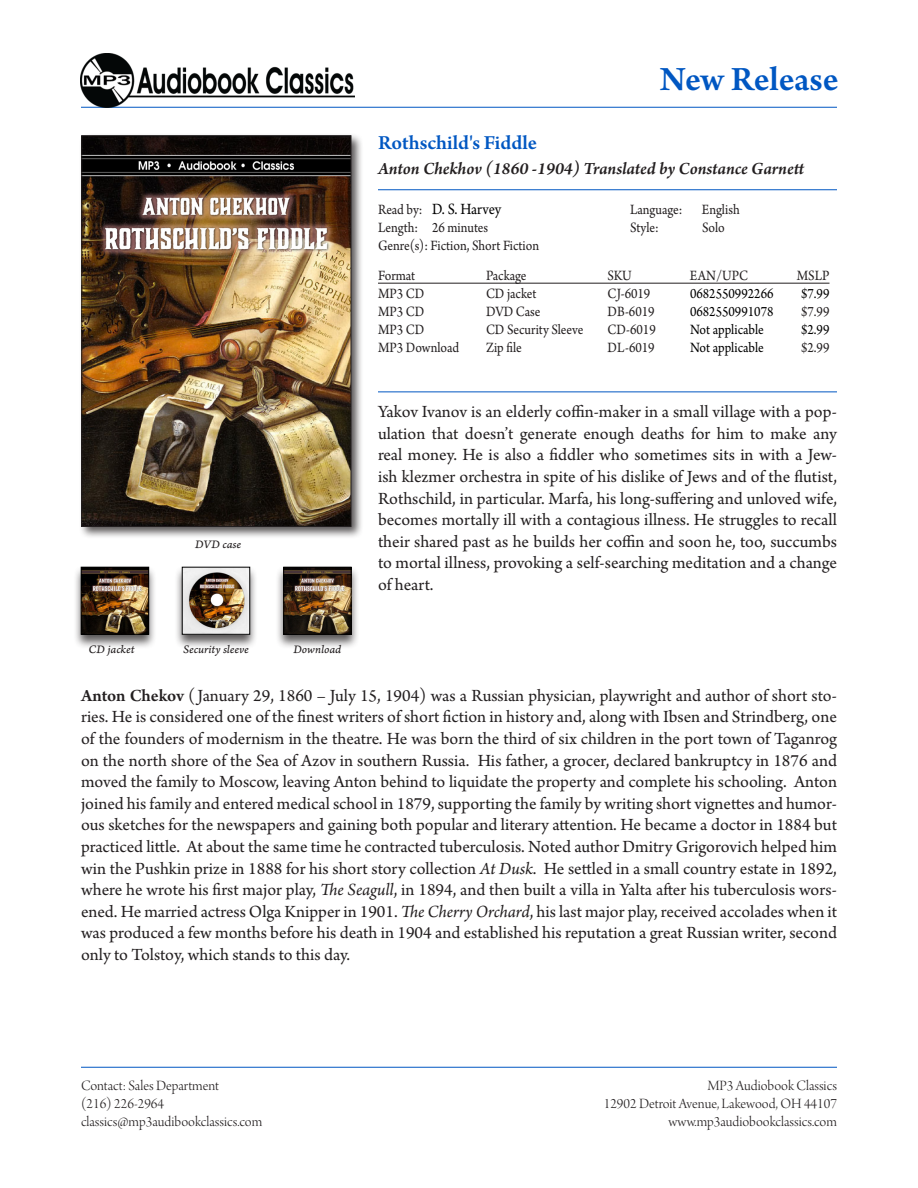
<style>
.page{position:relative;width:918px;height:1188px;background:#fff}
.page>*{position:absolute;margin:0;border:0;box-sizing:border-box;transform-origin:0 0}
.t1{font:600 36px "Arno Pro";letter-spacing:-.005em;color:#0057c2}
.t2{font:600 21px "Arno Pro";color:#0057c2}
.t3{font:18px/21.6px "Arno Pro";letter-spacing:-.005em;color:#231f20;text-align:justify}
.Description{font:italic 600 18px "Arno Pro";letter-spacing:-.005em;color:#231f20}
.Description-2{font:16.5px "Arno Pro";letter-spacing:-.005em;color:#000;scale:.9 1}
.Description-3{font:15px "Arno Pro";color:#231f20;scale:.9 1}
.Description-4{font:15px "Arno Pro Light Display";color:#231f20}
.Description-5{font:15px "Arno Pro";color:#000;scale:.9 1}
.Description-6{font:12px "Arno Pro Italic Caption";letter-spacing:-.005em;color:#231f20}
.s1{font-size:15px;color:#231f20}
.s2{font-weight:600}
.s3{font-style:italic}
</style>
<div class="page">
<hr style="left:378px;top:189px;width:459px;height:1px;background:#0057c2">
<hr style="left:378px;top:392px;width:459px;height:1px;background:#0057c2">
<hr style="left:81px;top:1067px;width:756px;height:1px;background:#0057c2">
<hr style="left:81px;top:107px;width:756px;height:1px;background:#0057c2">
<div style="left:78px;top:132px;width:286px;height:407px;background:#231f20;opacity:.75"></div>
<img style="left:83px;top:137px;width:266px;height:388px">
<div style="left:81px;top:135px;width:270px;height:392px;border:1px solid #231f20"></div>
<div style="left:73px;top:566px;width:84px;height:83px;background:#231f20;opacity:.75"></div>
<img style="left:83px;top:569px;width:64px;height:63px">
<div style="left:81px;top:567px;width:68px;height:67px;border:1px solid #000"></div>
<div style="left:275px;top:566px;width:84px;height:83px;background:#231f20;opacity:.75"></div>
<img style="left:285px;top:569px;width:64px;height:63px">
<div style="left:283px;top:567px;width:68px;height:67px;border:1px solid #000"></div>
<div style="left:174px;top:566px;width:84px;height:83px;background:#231f20;opacity:.75"></div>
<img style="left:184px;top:569px;width:64px;height:63px">
<img style="left:81px;top:54px;width:274px;height:54px">
<hr style="left:378px;top:283px;width:452px;height:1px;background:#231f20">
<p class="t2" style="left:378px;top:131px;width:161px">Rothschild's Fiddle</p>
<p class="t1" style="left:660px;top:59px;width:180px">New Release</p>
<p class="Description" style="left:378px;top:158px;width:428px">Anton Chekhov (1860 -1904) Translated by Constance Garnett</p>
<p class="Description-2" style="left:378px;top:199px;width:139px"><span class="s1">Read by:</span> D. S. Harvey</p>
<p class="Description-3" style="left:630px;top:201px;width:60px">Language:</p>
<p class="Description-3" style="left:702px;top:201px;width:43px">English</p>
<p class="Description-3" style="left:378px;top:219px;width:124px">Length: 26 minutes</p>
<p class="Description-3" style="left:630px;top:219px;width:34px">Style:</p>
<p class="Description-3" style="left:702px;top:219px;width:27px">Solo</p>
<p class="Description-3" style="left:378px;top:237px;width:181px">Genre(s): Fiction, Short Fiction</p>
<p class="Description-6" style="left:195px;top:537px;width:48px">DVD case</p>
<p class="Description-6" style="left:89px;top:642px;width:47px">CD jacket</p>
<p class="Description-6" style="left:183px;top:642px;width:67px">Security sleeve</p>
<p class="Description-6" style="left:294px;top:642px;width:49px">Download</p>
<p class="Description-3" style="left:378px;top:267px;width:43px">Format</p>
<p class="Description-3" style="left:486px;top:267px;width:47px">Package</p>
<p class="Description-3" style="left:608px;top:267px;width:28px">SKU</p>
<p class="Description-3" style="left:690px;top:267px;width:66px">EAN/UPC</p>
<p class="Description-3" style="left:797px;top:267px;width:38px">MSLP</p>
<p class="Description-3" style="left:378px;top:285px;width:53px">MP3 CD</p>
<p class="Description-3" style="left:486px;top:285px;width:58px">CD jacket</p>
<p class="Description-3" style="left:608px;top:285px;width:49px">CJ-6019</p>
<p class="Description-5" style="left:690px;top:285px;width:94px">0682550992266</p>
<p class="Description-5" style="left:801px;top:285px;width:33px">$7.99</p>
<p class="Description-3" style="left:378px;top:303px;width:53px">MP3 CD</p>
<p class="Description-3" style="left:486px;top:303px;width:62px">DVD Case</p>
<p class="Description-3" style="left:608px;top:303px;width:54px">DB-6019</p>
<p class="Description-5" style="left:690px;top:303px;width:94px">0682550991078</p>
<p class="Description-3" style="left:801px;top:303px;width:33px">$7.99</p>
<p class="Description-3" style="left:378px;top:321px;width:53px">MP3 CD</p>
<p class="Description-3" style="left:486px;top:321px;width:110px">CD Security Sleeve</p>
<p class="Description-3" style="left:608px;top:321px;width:55px">CD-6019</p>
<p class="Description-5" style="left:690px;top:321px;width:84px">Not applicable</p>
<p class="Description-5" style="left:801px;top:321px;width:33px">$2.99</p>
<p class="Description-3" style="left:378px;top:339px;width:92px">MP3 Download</p>
<p class="Description-3" style="left:486px;top:339px;width:41px">Zip file</p>
<p class="Description-3" style="left:608px;top:339px;width:54px">DL-6019</p>
<p class="Description-5" style="left:690px;top:339px;width:84px">Not applicable</p>
<p class="Description-3" style="left:801px;top:339px;width:33px">$2.99</p>
<p class="t3" style="left:378px;top:402px;width:461px">Yakov Ivanov is an elderly coffin-maker in a small village with a pop&shy;ulation that doesn’t generate enough deaths for him to make any real money. He is also a fiddler who sometimes sits in with a Jew&shy;ish klezmer orchestra in spite of his dislike of Jews and of the flutist, Rothschild, in particular. Marfa, his long-suffering and unloved wife, becomes mortally ill with a contagious illness. He struggles to recall their shared past as he builds her coffin and soon he, too, succumbs to mortal illness, provoking a self-searching meditation and a change of heart.</p>
<p class="t3" style="left:81px;top:685px;width:758px"><span class="s2">Anton Chekov</span> ( January 29, 1860 – July 15, 1904) was a Russian physician, playwright and author of short sto&shy;ries. He is considered one of the finest writers of short fiction in history and, along with Ibsen and Strindberg, one of the founders of modernism in the theatre. He was born the third of six children in the port town of Taganrog on the north shore of the Sea of Azov in southern Russia. His father, a grocer, declared bankruptcy in 1876 and moved the family to Moscow, leaving Anton behind to liquidate the property and complete his schooling. Anton joined his family and entered medical school in 1879, supporting the family by writing short vignettes and humor&shy;ous sketches for the newspapers and gaining both popular and literary attention. He became a doctor in 1884 but practiced little. At about the same time he contracted tuberculosis. Noted author Dmitry Grigorovich helped him win the Pushkin prize in 1888 for his short story collection <span class="s3">At Dusk</span>. He settled in a small country estate in 1892, where he wrote his first major play, <span class="s3">The Seagull</span>, in 1894, and then built a villa in Yalta after his tuberculosis wors&shy;ened. He married actress Olga Knipper in 1901. <span class="s3">The Cherry Orchard</span>, his last major play, received accolades when it was produced a few months before his death in 1904 and established his reputation a great Russian writer, second only to Tolstoy, which stands to this day.</p>
<p class="Description-4" style="left:81px;top:1078px;width:140px">Contact: Sales Department</p>
<p class="Description-4" style="left:81px;top:1096px;width:85px">(216) 226-2964</p>
<p class="Description-4" style="left:81px;top:1114px;width:183px">classics@mp3audibookclassics.com</p>
<p class="Description-4" style="left:707px;top:1078px;width:131px">MP3 Audiobook Classics</p>
<p class="Description-4" style="left:604px;top:1096px;width:235px">12902 Detroit Avenue, Lakewood, OH 44107</p>
<p class="Description-4" style="left:669px;top:1114px;width:170px">www.mp3audiobookclassics.com</p>
</div>
